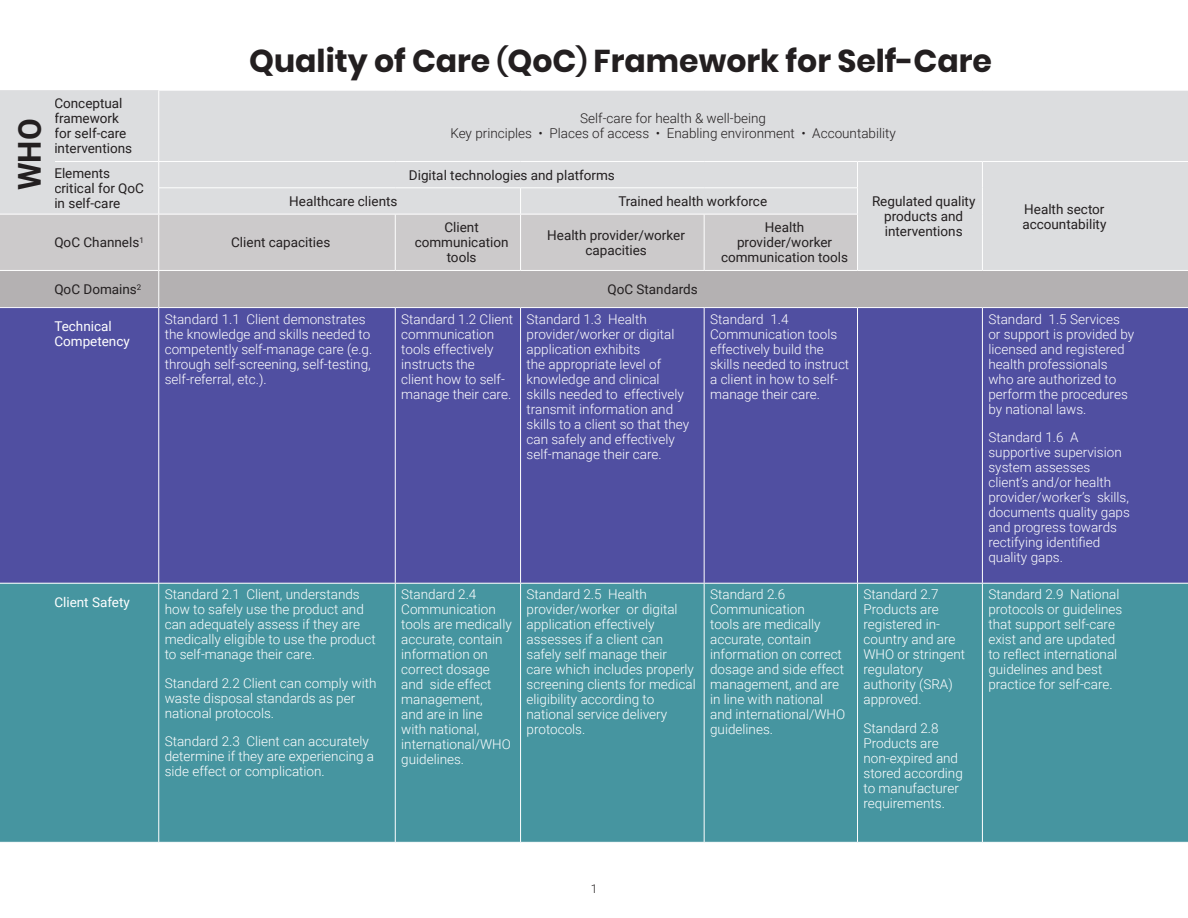
<style>
.page{position:relative;width:1188px;height:918px;background:#fff}
.page>*{position:absolute;margin:0;border:0;box-sizing:border-box;transform-origin:0 0}
.Heading_1{font:700 31.5px "Poppins";color:#231f20}
.Body{font:700 31.5px "Roboto";color:#231f20}
.Body-2{font:300 13.5px/15px "Roboto";color:#fff}
.Body-3{font:13.5px/15px "Roboto";color:#231f20;text-align:center}
.Body-4{font:300 13.5px "Roboto";color:#231f20}
.Body-5{font:13.5px/15px "Roboto";color:#fff}
.t1{font:300 12px "Roboto";color:#231f20}
.s1{font-weight:600;font-size:27px}
</style>
<div class="page">
<div style="left:0;top:90px;width:1188px;height:180px;background:#dcdddf"></div>
<div style="left:0;top:215px;width:857px;height:55px;background:#cccacb"></div>
<div style="left:0;top:271px;width:1188px;height:36px;background:#b4b1b2"></div>
<div style="left:0;top:308px;width:159px;height:275px;background:#504fa1"></div>
<div style="left:159px;top:308px;width:1029px;height:275px;background:#504fa1"></div>
<div style="left:0;top:584px;width:1188px;height:258px;background:#4695a0"></div>
<hr style="left:158px;top:90px;width:237px;height:1px;background:#fff">
<hr style="left:158px;top:91px;width:1px;height:70px;background:#fff">
<hr style="left:395px;top:90px;width:126px;height:1px;background:#fff">
<hr style="left:521px;top:90px;width:183px;height:1px;background:#fff">
<hr style="left:704px;top:90px;width:154px;height:1px;background:#fff">
<hr style="left:858px;top:90px;width:124px;height:1px;background:#fff">
<hr style="left:982px;top:90px;width:206px;height:1px;background:#fff">
<hr style="left:0;top:161px;width:159px;height:1px;background:#fff">
<hr style="left:159px;top:161px;width:236px;height:1px;background:#fff">
<hr style="left:395px;top:161px;width:126px;height:1px;background:#fff">
<hr style="left:521px;top:161px;width:183px;height:1px;background:#fff">
<hr style="left:704px;top:161px;width:154px;height:1px;background:#fff">
<hr style="left:858px;top:161px;width:124px;height:1px;background:#fff">
<hr style="left:982px;top:161px;width:206px;height:1px;background:#fff">
<hr style="left:158px;top:187px;width:237px;height:1px;background:#fff">
<svg style="left:158px;top:162px;width:1px;height:52px"></svg>
<hr style="left:395px;top:187px;width:126px;height:1px;background:#fff">
<hr style="left:521px;top:187px;width:183px;height:1px;background:#fff">
<svg style="left:520px;top:188px;width:1px;height:26px"></svg>
<hr style="left:704px;top:187px;width:154px;height:1px;background:#fff">
<svg style="left:857px;top:162px;width:1px;height:52px"></svg>
<svg style="left:982px;top:162px;width:1px;height:52px"></svg>
<hr style="left:0;top:214px;width:159px;height:1px;background:#fff">
<hr style="left:159px;top:214px;width:236px;height:1px;background:#fff">
<hr style="left:158px;top:214px;width:1px;height:56px;background:#fff">
<hr style="left:395px;top:214px;width:126px;height:1px;background:#fff">
<hr style="left:395px;top:214px;width:1px;height:56px;background:#fff">
<hr style="left:521px;top:214px;width:183px;height:1px;background:#fff">
<hr style="left:520px;top:214px;width:1px;height:56px;background:#fff">
<hr style="left:704px;top:214px;width:154px;height:1px;background:#fff">
<hr style="left:704px;top:214px;width:1px;height:56px;background:#fff">
<hr style="left:857px;top:214px;width:1px;height:56px;background:#fff">
<hr style="left:982px;top:214px;width:1px;height:56px;background:#fff">
<hr style="left:158px;top:271px;width:1px;height:36px;background:#fff">
<hr style="left:158px;top:308px;width:1px;height:275px;background:#fff">
<hr style="left:395px;top:308px;width:1px;height:275px;background:#fff">
<hr style="left:520px;top:308px;width:1px;height:275px;background:#fff">
<hr style="left:704px;top:308px;width:1px;height:275px;background:#fff">
<hr style="left:857px;top:308px;width:1px;height:275px;background:#fff">
<hr style="left:982px;top:308px;width:1px;height:275px;background:#fff">
<hr style="left:158px;top:584px;width:1px;height:258px;background:#fff">
<hr style="left:395px;top:584px;width:1px;height:258px;background:#fff">
<hr style="left:520px;top:584px;width:1px;height:258px;background:#fff">
<hr style="left:704px;top:584px;width:1px;height:258px;background:#fff">
<hr style="left:857px;top:584px;width:1px;height:258px;background:#fff">
<hr style="left:982px;top:584px;width:1px;height:258px;background:#fff">
<div style="left:0;top:98px;width:54px;height:112px;background:#dcdddf"></div>
<p class="Body" style="left:7px;top:190px;width:73px;rotate:-90deg">WHO</p>
<p class="Body-3" style="left:54px;top:96px;width:79px;text-align:left">Conceptual framework for self-care interventions</p>
<p class="Heading_1" style="left:249px;top:43px;width:744px">Quality of Care <span class="s1">(</span>QoC<span class="s1">)</span> Framework for Self-Care</p>
<p class="Body-4" style="left:580px;top:109px;width:187px">Self-care for health &amp; well-being</p>
<p class="Body-4" style="left:450px;top:124px;width:447px">Key principles • Places of access • Enabling environment • Accountability</p>
<p class="Body-3" style="left:54px;top:165px;width:91px;text-align:left">Elements critical for QoC in self-care</p>
<p class="Body-3" style="left:409px;top:167px;width:207px">Digital technologies and platforms</p>
<p class="Body-3" style="left:289px;top:193px;width:110px">Healthcare clients</p>
<p class="Body-3" style="left:618px;top:193px;width:150px">Trained health workforce</p>
<p class="Body-3" style="left:54px;top:235px;width:91px">QoC Channels<sup>1</sup></p>
<p class="Body-3" style="left:231px;top:235px;width:101px">Client capacities</p>
<p class="Body-3" style="left:415px;top:220px;width:95px">Client communication tools</p>
<p class="Body-3" style="left:547px;top:227px;width:139px">Health provider/worker capacities</p>
<p class="Body-3" style="left:721px;top:220px;width:129px">Health provider/worker communication tools</p>
<p class="Body-3" style="left:872px;top:193px;width:105px">Regulated quality products and interventions</p>
<p class="Body-3" style="left:1022px;top:201px;width:86px;text-align:left">Health sector accountability</p>
<p class="Body-3" style="left:54px;top:281px;width:88px">QoC Domains<sup>2</sup></p>
<p class="Body-3" style="left:607px;top:281px;width:92px">QoC Standards</p>
<p class="Body-5" style="left:54px;top:318px;width:77px">Technical<br>Competency</p>
<p class="Body-2" style="left:165px;top:311px;width:209px">Standard 1.1 Client demonstrates the knowledge and skills needed to competently self-manage care (e.g. through self-screening, self-testing, self-referral, etc.).</p>
<p class="Body-2" style="left:401px;top:311px;width:113px">Standard 1.2 Client communication tools effectively instructs the<br>client how to self&shy;manage their care.</p>
<p class="Body-2" style="left:527px;top:311px;width:164px">Standard 1.3 Health provider/worker or digital application exhibits<br>the appropriate level of knowledge and clinical skills needed to effectively transmit information and skills to a client so that they can safely and effectively self-manage their care.</p>
<p class="Body-2" style="left:710px;top:311px;width:141px">Standard 1.4<br>Communication tools effectively build the skills needed to instruct a client in how to self&shy;manage their care.</p>
<p class="Body-2" style="left:988px;top:311px;width:147px">Standard 1.5 Services or support is provided by licensed and registered health professionals who are authorized to perform the procedures by national laws.</p>
<p class="Body-2" style="left:988px;top:429px;width:143px">Standard 1.6 A supportive supervision system assesses client’s and/or health provider/worker’s skills, documents quality gaps and progress towards rectifying identified quality gaps.</p>
<p class="Body-5" style="left:54px;top:594px;width:77px">Client Safety</p>
<p class="Body-2" style="left:165px;top:587px;width:212px">Standard 2.1 Client, understands how to safely use the product and can adequately assess if they are medically eligible to use the product to self-manage their care.</p>
<p class="Body-2" style="left:165px;top:675px;width:213px">Standard 2.2 Client can comply with waste disposal standards as per national protocols.</p>
<p class="Body-2" style="left:165px;top:734px;width:211px">Standard 2.3 Client can accurately determine if they are experiencing a side effect or complication.</p>
<p class="Body-2" style="left:401px;top:587px;width:112px">Standard 2.4<br>Communication tools are medically accurate, contain information on correct dosage and side effect management,<br>and are in line<br>with national, international/WHO guidelines.</p>
<p class="Body-2" style="left:527px;top:587px;width:171px">Standard 2.5 Health provider/worker or digital application effectively assesses if a client can safely self manage their care which includes properly screening clients for medical eligibility according to national service delivery protocols.</p>
<p class="Body-2" style="left:710px;top:587px;width:137px">Standard 2.6<br>Communication<br>tools are medically accurate, contain information on correct dosage and side effect management, and are in line with national and international/WHO guidelines.</p>
<p class="Body-2" style="left:864px;top:587px;width:103px">Standard 2.7<br>Products are registered in&shy;country and are<br>WHO or stringent regulatory authority (SRA) approved.</p>
<p class="Body-2" style="left:864px;top:720px;width:101px">Standard 2.8<br>Products are non-expired and stored according to manufacturer requirements.</p>
<p class="Body-2" style="left:988px;top:587px;width:135px">Standard 2.9 National protocols or guidelines that support self-care exist and are updated to reflect international guidelines and best practice for self-care.</p>
<p class="t1" style="left:591px;top:881px;width:8px">1</p>
</div>
